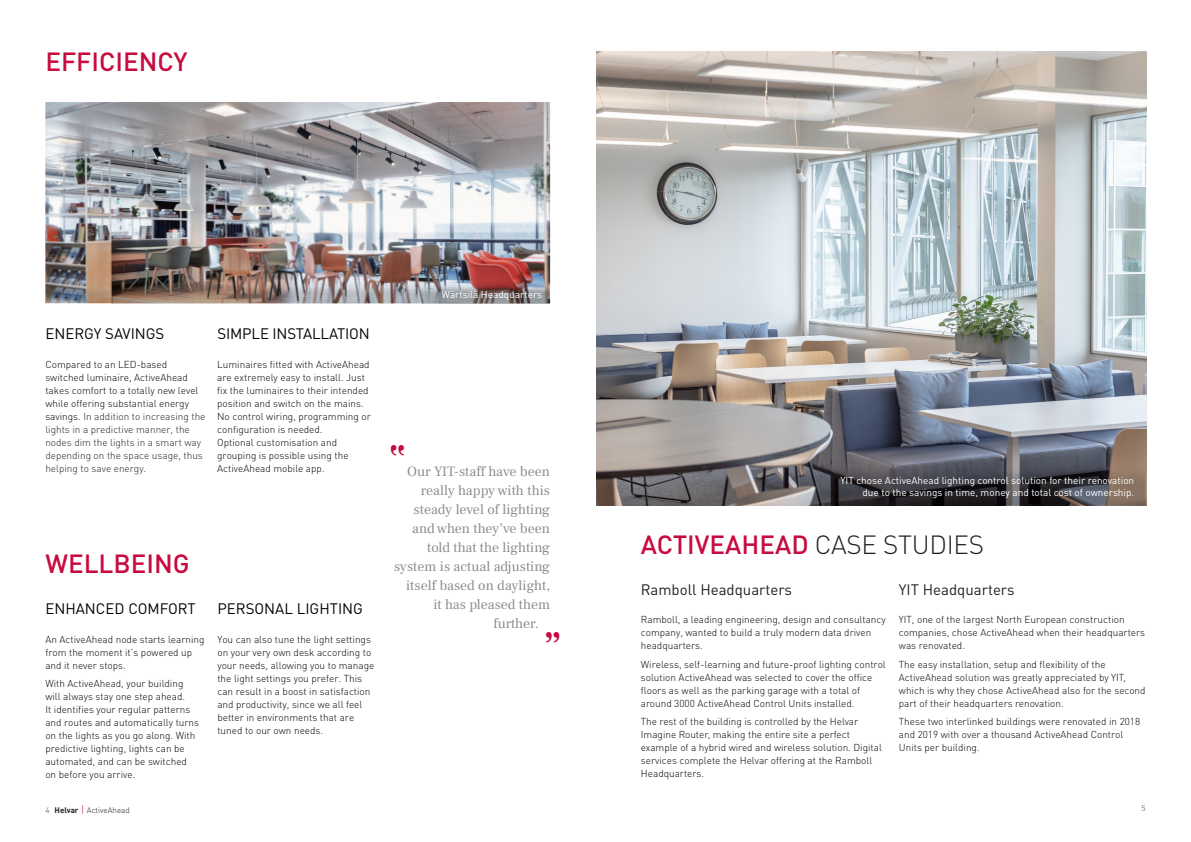
<style>
.page{position:relative;width:1191px;height:842px;background:#fff}
.page>*{position:absolute;margin:0;border:0;box-sizing:border-box;transform-origin:0 0}
.t1{font:48px "Frank Ruhl Libre";color:#c80b3e}
.TYTUŁ_DANE{font:500 26px "DIN Pro";color:#c80b3e}
.TEKST_do_lewej{font:15px "DIN Pro";color:#000}
.TYTUŁ_DANE-2{font:15px "DIN Pro";color:#231f20}
.t2{font:14px/19px "Frank Ruhl Libre";color:#8a8c8f;text-align:right}
.TEKST_do_lewej-2{font:300 10px/13px "DIN Pro";color:#000}
.TEKST_do_lewej-3{font:300 10px/13px "DIN Pro";color:#231f20}
.t3{font:10px "DIN Pro";color:#fff}
.t4{font:300 8px "DIN Pro";color:#231f20}
.t5{font:8px "DIN Pro";color:#6c6d70}
.s1{color:#000}
.s2{font-weight:300;color:#231f20}
.s3{font-weight:400;color:#6c6d70}
.s4{font-weight:700}
.s5{font-size:10px;color:#c80b3e}
</style>
<div class="page">
<img style="left:596px;top:51px;width:550px;height:454px">
<img style="left:45px;top:102px;width:505px;height:183px">
<svg style="left:831px;top:460px;width:314px;height:45px;background:#5f5c62"></svg>
<svg style="left:838px;top:467px;width:306px;height:38px;background:#413d41"></svg>
<svg style="left:45px;top:285px;width:67px;height:18px"></svg>
<img style="left:112px;top:278px;width:438px;height:25px">
<svg style="left:421px;top:284px;width:129px;height:19px;background:#8d8386"></svg>
<p class="TYTUŁ_DANE" style="left:45px;top:40px;width:144px">EFFICIENCY</p>
<p class="TEKST_do_lewej" style="left:45px;top:322px;width:121px">ENERGY SAVINGS</p>
<p class="TEKST_do_lewej" style="left:217px;top:322px;width:154px">SIMPLE INSTALLATION</p>
<p class="TEKST_do_lewej-3" style="left:45px;top:357px;width:162px"><span class="s1">Compared to an LED-based switched luminaire, ActiveAhead takes comfort to a totally new level while offering substantial energy savings.</span> In addition to increasing the lights in a predictive manner, the nodes dim the lights in a smart way depending on the space usage, thus helping to save energy.</p>
<p class="TEKST_do_lewej-2" style="left:217px;top:357px;width:155px">Luminaires fitted with ActiveAhead are extremely easy to install. Just fix the luminaires to their intended position and switch on the mains.<br>No control wiring, programming or configuration is needed.</p>
<p class="TEKST_do_lewej-2" style="left:217px;top:435px;width:133px">Optional customisation and grouping is possible using the<br>ActiveAhead mobile app.</p>
<p class="TYTUŁ_DANE" style="left:45px;top:542px;width:146px">WELLBEING</p>
<p class="TEKST_do_lewej" style="left:45px;top:597px;width:152px">ENHANCED COMFORT</p>
<p class="TEKST_do_lewej" style="left:217px;top:597px;width:147px">PERSONAL LIGHTING</p>
<p class="TEKST_do_lewej-2" style="left:217px;top:632px;width:158px">You can also tune the light settings on your very own desk according to your needs, allowing you to manage the light settings you prefer. This can result in a boost in satisfaction and productivity, since we all feel better in environments that are tuned to our own needs.</p>
<p class="TEKST_do_lewej-2" style="left:45px;top:632px;width:161px">An ActiveAhead node starts learning from the moment it’s powered up and it never stops.</p>
<p class="TEKST_do_lewej-2" style="left:45px;top:676px;width:155px">With ActiveAhead, your building will always stay one step ahead.<br>It identifies your regular patterns and routes and automatically turns on the lights as you go along. With predictive lighting, lights can be automated, and can be switched</p>
<p class="TEKST_do_lewej-2" style="left:45px;top:767px;width:91px">on before you arrive.</p>
<p class="t3" style="left:441px;top:286px;width:102px">Wärtsilä Headquarters</p>
<p class="t2" style="left:394px;top:461px;width:157px">Our YIT-staff have been really happy with this steady level of lighting and when they’ve been told that the lighting system is actual adjusting itself based on daylight,</p>
<p class="t2" style="left:433px;top:594px;width:118px">it has pleased them</p>
<p class="t2" style="left:493px;top:613px;width:47px">further.</p>
<p class="t1" style="left:543px;top:620px;width:21px">”</p>
<p class="t3" style="left:840px;top:472px;width:295px">YIT chose ActiveAhead lighting control solution for their renovation</p>
<p class="t3" style="left:862px;top:484px;width:273px">due to the savings in time, money and total cost of ownership.</p>
<p class="TYTUŁ_DANE" style="left:641px;top:524px;width:345px">ACTIVEAHEAD <span class="s2">CASE STUDIES</span></p>
<p class="TYTUŁ_DANE-2" style="left:641px;top:578px;width:153px">Ramboll Headquarters</p>
<p class="TYTUŁ_DANE-2" style="left:899px;top:578px;width:117px">YIT Headquarters</p>
<p class="TEKST_do_lewej-2" style="left:641px;top:612px;width:246px">Ramboll, a leading engineering, design and consultancy company, wanted to build a truly modern data driven headquarters.</p>
<p class="TEKST_do_lewej-2" style="left:641px;top:657px;width:246px">Wireless, self-learning and future-proof lighting control solution ActiveAhead was selected to cover the office floors as well as the parking garage with a total of around 3000 ActiveAhead Control Units installed.</p>
<p class="TEKST_do_lewej-2" style="left:641px;top:714px;width:242px">The rest of the building is controlled by the Helvar Imagine Router, making the entire site a perfect example of a hybrid wired and wireless solution. Digital services complete the Helvar offering at the Ramboll Headquarters.</p>
<p class="TEKST_do_lewej-2" style="left:899px;top:612px;width:248px">YIT, one of the largest North European construction companies, chose ActiveAhead when their headquarters was renovated.</p>
<p class="TEKST_do_lewej-2" style="left:899px;top:656px;width:248px">The easy installation, setup and flexibility of the ActiveAhead solution was greatly appreciated by YIT, which is why they chose ActiveAhead also for the second part of their headquarters renovation.</p>
<p class="TEKST_do_lewej-2" style="left:899px;top:714px;width:243px">These two interlinked buildings were renovated in 2018 and 2019 with over a thousand ActiveAhead Control<br>Units per building.</p>
<p class="t4" style="left:45px;top:804px;width:86px"><span class="s3">4</span> <span class="s4">Helvar</span> <span class="s5">|</span> ActiveAhead</p>
<p class="t5" style="left:1141px;top:802px;width:6px">5</p>
</div>
